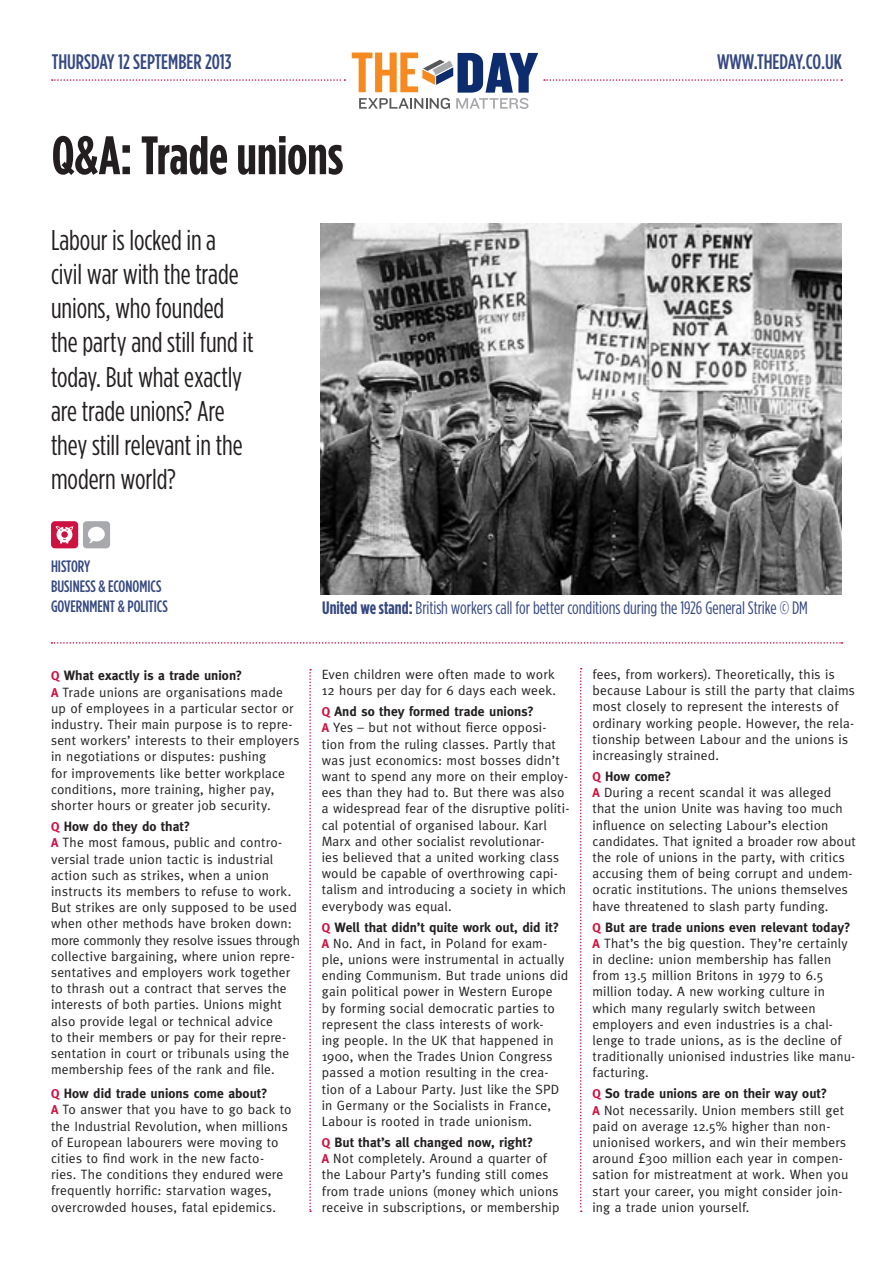
<style>
.page{position:relative;width:893px;height:1263px;background:#fff}
.page>*{position:absolute;margin:0;border:0;box-sizing:border-box;transform-origin:0 0}
.t1{font:700 condensed 54px "Gotham HTF";letter-spacing:-.005em;color:#231f20}
.t2{font:condensed 28.5px/34.2px "Gotham HTF";letter-spacing:-.005em;color:#231f20}
.t3{font:500 condensed 21px "Gotham HTF";color:#354881}
.t4{font:condensed 18px "Gotham HTF";letter-spacing:-.005em;color:#354881}
.t5{font:500 condensed 16.5px "Gotham HTF";color:#354881}
.t6{font:13.5px/16.2px "Meta";letter-spacing:.015em;color:#231f20}
.t7{font:700 13.5px "Meta";letter-spacing:.005em;color:#231f20}
.s1{font-size:12.75px;color:#cd1141}
.s2{font-weight:700;font-size:12.75px;color:#cd1141}
.s3{font-weight:700}
</style>
<div class="page">
<svg style="left:52px;top:79px;width:293px;height:2px"></svg>
<svg style="left:51px;top:642px;width:792px;height:2px"></svg>
<svg style="left:544px;top:79px;width:298px;height:2px"></svg>
<svg style="left:580px;top:668px;width:2px;height:544px"></svg>
<svg style="left:309px;top:669px;width:2px;height:543px"></svg>
<div style="left:51px;top:521px;width:27px;height:27px;background:#cd1141;border-radius:4px"></div>
<svg style="left:55px;top:526px;width:19px;height:18px"></svg>
<svg style="left:352px;top:53px;width:186px;height:56px"></svg>
<div style="left:83px;top:521px;width:27px;height:27px;background:#a8a9ad;border-radius:4px"></div>
<svg style="left:88px;top:527px;width:17px;height:17px"></svg>
<img style="left:321px;top:223px;width:521px;height:371px">
<p class="t3" style="left:52px;top:50px;width:181px">THURSDAY 12 SEPTEMBER 2013</p>
<p class="t1" style="left:52px;top:125px;width:293px">Q&amp;A: Trade unions</p>
<p class="t2" style="left:51px;top:222px;width:204px">Labour is locked in a civil war with the trade unions, who founded the party and still fund it today. But what exactly are trade unions? Are they still relevant in the modern world?</p>
<p class="t3" style="left:717px;top:50px;width:126px">WWW.THEDAY.CO.UK</p>
<p class="t5" style="left:51px;top:557px;width:41px">HISTORY</p>
<p class="t5" style="left:51px;top:577px;width:112px">BUSINESS &amp; ECONOMICS</p>
<p class="t5" style="left:51px;top:597px;width:118px">GOVERNMENT &amp; POLITICS</p>
<p class="t7" style="left:51px;top:668px;width:193px"><span class="s1">Q</span> What exactly is a trade union?</p>
<p class="t6" style="left:51px;top:684px;width:250px"><span class="s2">A</span> Trade unions are organisations made up of employees in a particular sector or industry. Their main purpose is to repre&shy;sent workers’ interests to their employers in negotiations or disputes: pushing<br>for improvements like better workplace conditions, more training, higher pay, shorter hours or greater job security.</p>
<p class="t7" style="left:51px;top:819px;width:141px"><span class="s1">Q</span> How do they do that?</p>
<p class="t6" style="left:51px;top:834px;width:250px"><span class="s2">A</span> The most famous, public and contro&shy;versial trade union tactic is industrial action such as strikes, when a union instructs its members to refuse to work.<br>But strikes are only supposed to be used when other methods have broken down: more commonly they resolve issues through collective bargaining, where union repre&shy;sentatives and employers work together to thrash out a contract that serves the interests of both parties. Unions might also provide legal or technical advice<br>to their members or pay for their repre&shy;sentation in court or tribunals using the membership fees of the rank and file.</p>
<p class="t7" style="left:51px;top:1086px;width:218px"><span class="s1">Q</span> How did trade unions come about?</p>
<p class="t6" style="left:51px;top:1101px;width:242px"><span class="s2">A</span> To answer that you have to go back to the Industrial Revolution, when millions of European labourers were moving to cities to find work in the new facto&shy;ries. The conditions they endured were frequently horrific: starvation wages, overcrowded houses, fatal epidemics.</p>
<p class="t4" style="left:322px;top:598px;width:487px"><span class="s3">United we stand:</span> British workers call for better conditions during the 1926 General Strike © DM</p>
<p class="t6" style="left:322px;top:666px;width:236px">Even children were often made to work<br>12 hours per day for 6 days each week.</p>
<p class="t7" style="left:322px;top:704px;width:214px"><span class="s1">Q</span> And so they formed trade unions?</p>
<p class="t6" style="left:322px;top:719px;width:249px"><span class="s2">A</span> Yes – but not without fierce opposi&shy;tion from the ruling classes. Partly that was just economics: most bosses didn’t want to spend any more on their employ&shy;ees than they had to. But there was also a widespread fear of the disruptive politi&shy;cal potential of organised labour. Karl Marx and other socialist revolutionar-<br>ies believed that a united working class would be capable of overthrowing capi&shy;talism and introducing a society in which everybody was equal.</p>
<p class="t7" style="left:322px;top:919px;width:239px"><span class="s1">Q</span> Well that didn’t quite work out, did it?</p>
<p class="t6" style="left:322px;top:935px;width:248px"><span class="s2">A</span> No. And in fact, in Poland for exam&shy;ple, unions were instrumental in actually ending Communism. But trade unions did gain political power in Western Europe by forming social democratic parties to represent the class interests of work-<br>ing people. In the UK that happened in 1900, when the Trades Union Congress passed a motion resulting in the crea&shy;tion of a Labour Party. Just like the SPD in Germany or the Socialists in France, Labour is rooted in trade unionism.</p>
<p class="t7" style="left:322px;top:1134px;width:213px"><span class="s1">Q</span> But that’s all changed now, right?</p>
<p class="t6" style="left:322px;top:1150px;width:239px"><span class="s2">A</span> Not completely. Around a quarter of the Labour Party’s funding still comes from trade unions (money which unions receive in subscriptions, or membership</p>
<p class="t6" style="left:592px;top:666px;width:264px">fees, from workers). Theoretically, this is because Labour is still the party that claims most closely to represent the interests of ordinary working people. However, the rela&shy;tionship between Labour and the unions is increasingly strained.</p>
<p class="t7" style="left:592px;top:768px;width:80px"><span class="s1">Q</span> How come?</p>
<p class="t6" style="left:592px;top:784px;width:265px"><span class="s2">A</span> During a recent scandal it was alleged that the union Unite was having too much influence on selecting Labour’s election candidates. That ignited a broader row about the role of unions in the party, with critics accusing them of being corrupt and undem&shy;ocratic institutions. The unions themselves have threatened to slash party funding.</p>
<p class="t7" style="left:592px;top:919px;width:260px"><span class="s1">Q</span> But are trade unions even relevant today?</p>
<p class="t6" style="left:592px;top:935px;width:264px"><span class="s2">A</span> That’s the big question. They’re certainly in decline: union membership has fallen from 13.5 million Britons in 1979 to 6.5 million today. A new working culture in which many regularly switch between employers and even industries is a chal&shy;lenge to trade unions, as is the decline of traditionally unionised industries like manu&shy;facturing.</p>
<p class="t7" style="left:592px;top:1086px;width:236px"><span class="s1">Q</span> So trade unions are on their way out?</p>
<p class="t6" style="left:592px;top:1102px;width:257px"><span class="s2">A</span> Not necessarily. Union members still get paid on average 12.5% higher than non&shy;unionised workers, and win their members around £300 million each year in compen&shy;sation for mistreatment at work. When you start your career, you might consider join&shy;ing a trade union yourself.</p>
</div>
